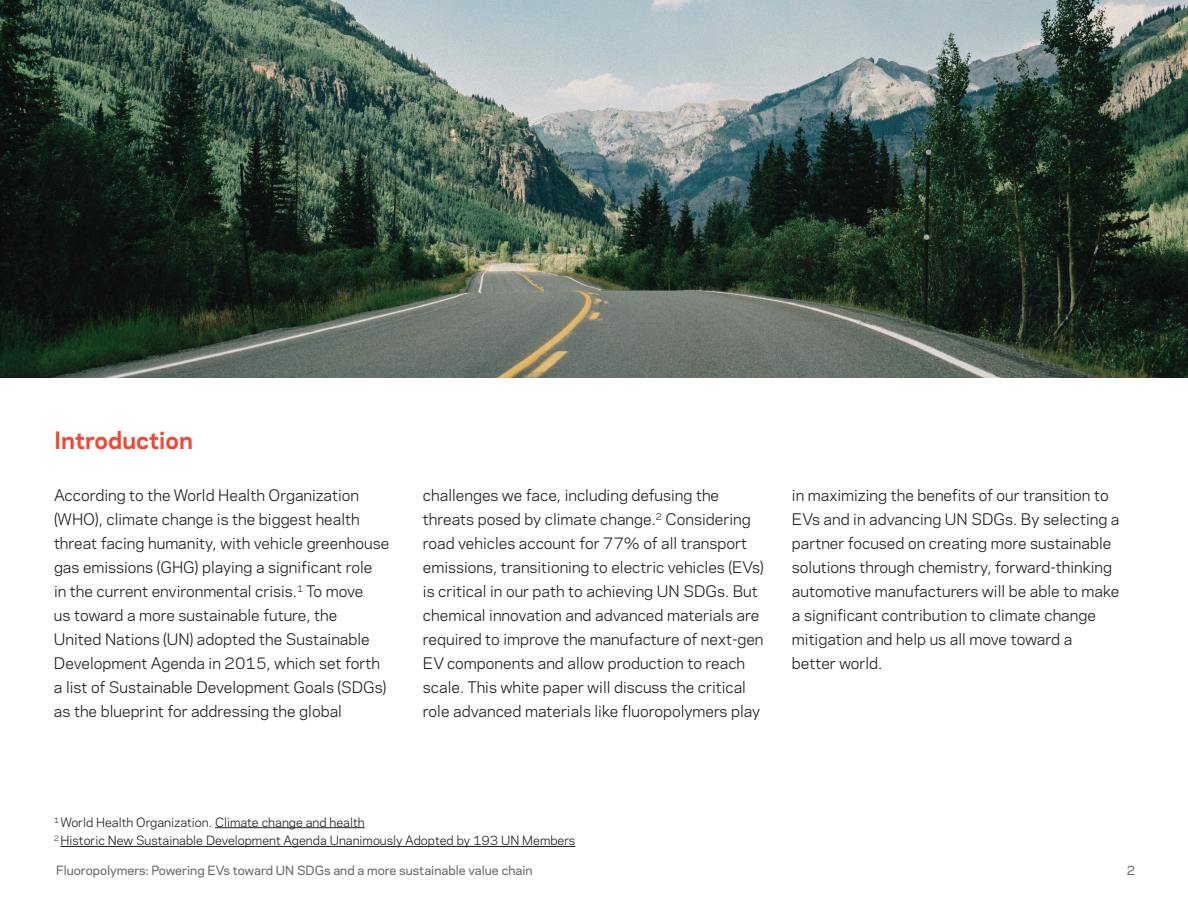
<style>
.page{position:relative;width:1188px;height:918px;background:#fff}
.page>*{position:absolute;margin:0;border:0;box-sizing:border-box;transform-origin:0 0}
.t1{font:700 22.5px "Chemours Sans";color:#ef4835}
.t2{font:15px/24px "Chemours Sans";color:#231f20}
.t3{font:12px/18.8px "Chemours Sans";color:#231f20}
.t4{font:500 12px "Chemours Sans";color:#6c6d70}
</style>
<div class="page">
<img style="left:0;top:0;width:1188px;height:378px">
<hr style="left:215px;top:827px;width:150px;height:1px;background:#231f20">
<hr style="left:61px;top:846px;width:514px;height:1px;background:#231f20">
<h1 class="t1" style="left:54px;top:423px;width:140px">Introduction</h1>
<p class="t2" style="left:54px;top:483px;width:337px">According to the World Health Organization (WHO), climate change is the biggest health threat facing humanity, with vehicle greenhouse gas emissions (GHG) playing a significant role<br>in the current environmental crisis.<sup>1</sup> To move<br>us toward a more sustainable future, the<br>United Nations (UN) adopted the Sustainable Development Agenda in 2015, which set forth a list of Sustainable Development Goals (SDGs) as the blueprint for addressing the global</p>
<p class="t2" style="left:423px;top:483px;width:342px">challenges we face, including defusing the threats posed by climate change.<sup>2</sup> Considering road vehicles account for 77% of all transport emissions, transitioning to electric vehicles (EVs) is critical in our path to achieving UN SDGs. But chemical innovation and advanced materials are required to improve the manufacture of next-gen EV components and allow production to reach scale. This white paper will discuss the critical role advanced materials like fluoropolymers play</p>
<p class="t2" style="left:792px;top:483px;width:329px">in maximizing the benefits of our transition to EVs and in advancing UN SDGs. By selecting a partner focused on creating more sustainable solutions through chemistry, forward-thinking automotive manufacturers will be able to make a significant contribution to climate change mitigation and help us all move toward a better world.</p>
<p class="t3" style="left:54px;top:812px;width:523px"><sup>1</sup> World Health Organization. Climate change and health<br><sup>2</sup> Historic New Sustainable Development Agenda Unanimously Adopted by 193 UN Members</p>
<p class="t4" style="left:56px;top:861px;width:478px">Fluoropolymers: Powering EVs toward UN SDGs and a more sustainable value chain</p>
<p class="t4" style="left:1127px;top:861px;width:10px">2</p>
</div>
